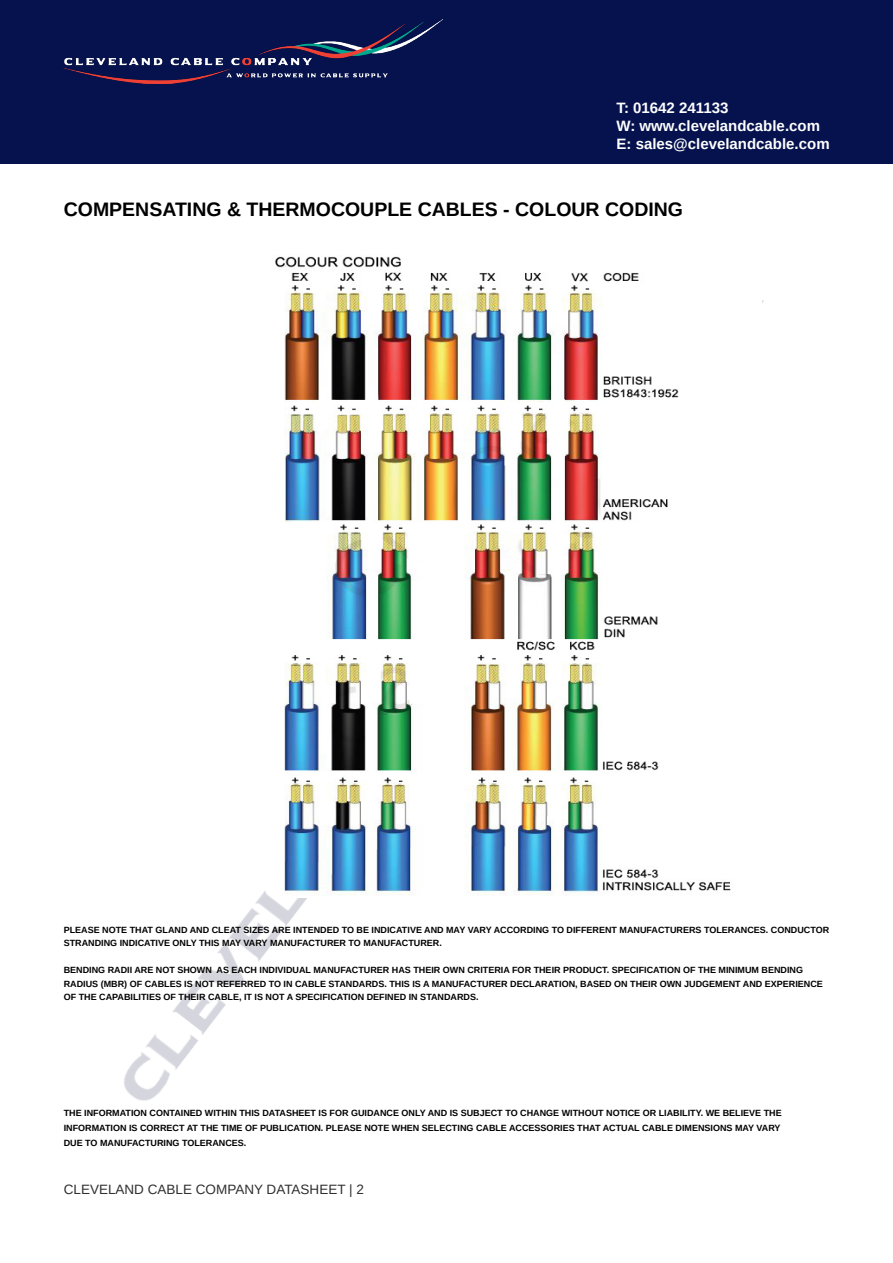
<style>
.page{position:relative;width:893px;height:1263px;background:#fff}
.page>*{position:absolute;margin:0;border:0;box-sizing:border-box;transform-origin:0 0}
.t1{font:700 19.5px "Arimo";color:#000}
.t2{font:700 15px/18px "Arimo";color:#fff}
.t3{font:13.5px "Arimo";color:#312f30}
.t4{font:700 9px/13.5px "Arimo";color:#000}
</style>
<div class="page">
<div style="left:0;top:0;width:893px;height:164px;background:#05124e"></div>
<img style="left:64px;top:19px;width:378px;height:65px">
<img style="left:124px;top:300px;width:640px;height:801px">
<img style="left:272px;top:256px;width:489px;height:641px">
<h2 class="t2" style="left:617px;top:99px;width:215px">T: 01642 241133<br>W: www.clevelandcable.com<br>E: sales@clevelandcable.com</h2>
<h1 class="t1" style="left:64px;top:195px;width:621px">COMPENSATING &amp; THERMOCOUPLE CABLES - COLOUR CODING</h1>
<p class="t4" style="left:64px;top:923px;width:767px">PLEASE NOTE THAT GLAND AND CLEAT SIZES ARE INTENDED TO BE INDICATIVE AND MAY VARY ACCORDING TO DIFFERENT MANUFACTURERS TOLERANCES. CONDUCTOR<br>STRANDING INDICATIVE ONLY THIS MAY VARY MANUFACTURER TO MANUFACTURER.</p>
<p class="t4" style="left:64px;top:963px;width:761px">BENDING RADII ARE NOT SHOWN AS EACH INDIVIDUAL MANUFACTURER HAS THEIR OWN CRITERIA FOR THEIR PRODUCT. SPECIFICATION OF THE MINIMUM BENDING<br>RADIUS (MBR) OF CABLES IS NOT REFERRED TO IN CABLE STANDARDS. THIS IS A MANUFACTURER DECLARATION, BASED ON THEIR OWN JUDGEMENT AND EXPERIENCE<br>OF THE CAPABILITIES OF THEIR CABLE, IT IS NOT A SPECIFICATION DEFINED IN STANDARDS.</p>
<p class="t4" style="left:64px;top:1106px;width:719px;line-height:15px">THE INFORMATION CONTAINED WITHIN THIS DATASHEET IS FOR GUIDANCE ONLY AND IS SUBJECT TO CHANGE WITHOUT NOTICE OR LIABILITY. WE BELIEVE THE<br>INFORMATION IS CORRECT AT THE TIME OF PUBLICATION. PLEASE NOTE WHEN SELECTING CABLE ACCESSORIES THAT ACTUAL CABLE DIMENSIONS MAY VARY<br>DUE TO MANUFACTURING TOLERANCES.</p>
<h3 class="t3" style="left:64px;top:1181px;width:302px">CLEVELAND CABLE COMPANY DATASHEET | 2</h3>
</div>
